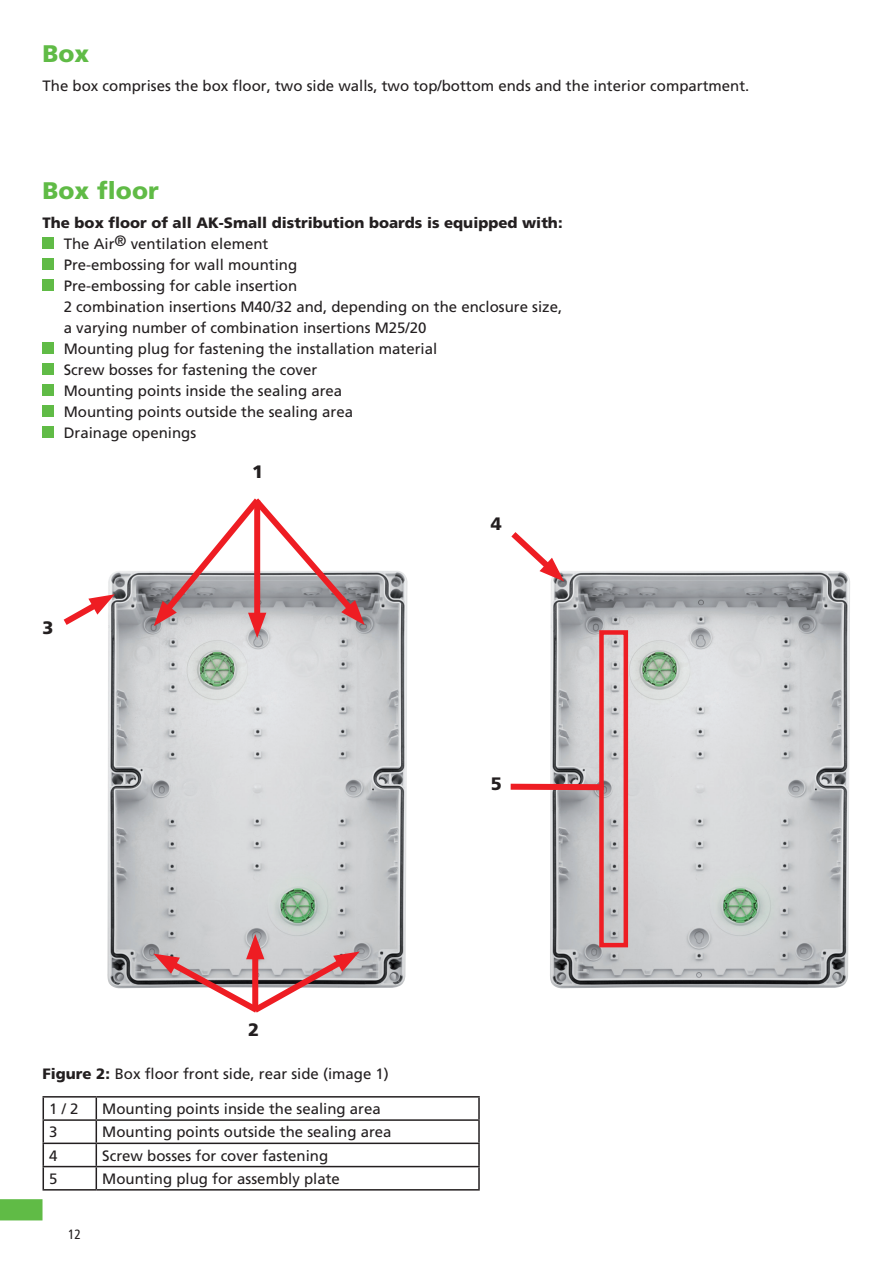
<style>
.page{position:relative;width:893px;height:1263px;background:#fff}
.page>*{position:absolute;margin:0;border:0;box-sizing:border-box;transform-origin:0 0}
.Headline_1st_order{font:900 24px "Frutiger";color:#60bb46}
.Headline_2{font:900 18px "Frutiger";color:#231f20}
.Fließtext{font:15px/21px "Frutiger";color:#231f20}
.Table_bodytext_left-aligned{font:15px "Frutiger";color:#231f20}
.Fließtext_bold{font:900 15px "Frutiger";color:#231f20}
.Fließtext_bold-2{font:15px "Frutiger";color:#231f20}
.t1{font:condensed 13.5px "Frutiger";color:#231f20}
.s1{font-weight:900}
</style>
<div class="page">
<svg style="left:0;top:1199px;width:43px;height:21px"></svg>
<hr style="left:43px;top:1096px;width:53px;height:1px;background:#231f20">
<hr style="left:96px;top:1096px;width:384px;height:1px;background:#231f20">
<hr style="left:478px;top:1097px;width:2px;height:22px;background:#231f20">
<hr style="left:43px;top:1119px;width:53px;height:2px;background:#231f20">
<hr style="left:96px;top:1119px;width:384px;height:2px;background:#231f20">
<hr style="left:478px;top:1121px;width:2px;height:21px;background:#231f20">
<hr style="left:43px;top:1142px;width:53px;height:2px;background:#231f20">
<hr style="left:96px;top:1142px;width:384px;height:2px;background:#231f20">
<hr style="left:478px;top:1144px;width:2px;height:22px;background:#231f20">
<hr style="left:43px;top:1166px;width:53px;height:1px;background:#231f20">
<svg style="left:43px;top:1097px;width:1px;height:92px"></svg>
<hr style="left:96px;top:1166px;width:384px;height:1px;background:#231f20">
<svg style="left:96px;top:1097px;width:1px;height:92px"></svg>
<hr style="left:478px;top:1167px;width:2px;height:22px;background:#231f20">
<hr style="left:43px;top:1189px;width:53px;height:1px;background:#231f20">
<hr style="left:96px;top:1189px;width:384px;height:1px;background:#231f20">
<div style="left:43px;top:237px;width:11px;height:12px;background:#60bb46"></div>
<div style="left:43px;top:258px;width:11px;height:12px;background:#60bb46"></div>
<div style="left:43px;top:279px;width:11px;height:12px;background:#60bb46"></div>
<div style="left:43px;top:342px;width:11px;height:12px;background:#60bb46"></div>
<div style="left:43px;top:363px;width:11px;height:12px;background:#60bb46"></div>
<div style="left:43px;top:384px;width:11px;height:12px;background:#60bb46"></div>
<div style="left:43px;top:405px;width:11px;height:12px;background:#60bb46"></div>
<div style="left:43px;top:426px;width:11px;height:12px;background:#60bb46"></div>
<img style="left:107px;top:571px;width:301px;height:417px">
<svg style="left:154px;top:498px;width:211px;height:140px"></svg>
<svg style="left:153px;top:934px;width:207px;height:79px"></svg>
<svg style="left:63px;top:593px;width:52px;height:37px"></svg>
<img style="left:550px;top:571px;width:300px;height:417px">
<div style="left:599px;top:630px;width:29px;height:317px;border:4px solid #ee1d23"></div>
<svg style="left:510px;top:781px;width:100px;height:12px"></svg>
<svg style="left:511px;top:532px;width:53px;height:49px"></svg>
<p class="Headline_1st_order" style="left:43px;top:39px;width:48px">Box</p>
<p class="Fließtext" style="left:43px;top:75px;width:708px">The box comprises the box floor, two side walls, two top/bottom ends and the interior compartment.</p>
<p class="Headline_1st_order" style="left:43px;top:176px;width:118px">Box floor</p>
<p class="Fließtext_bold" style="left:43px;top:214px;width:522px">The box floor of all AK-Small distribution boards is equipped with:</p>
<p class="Fließtext" style="left:64px;top:234px;width:206px">The Air® ventilation element</p>
<p class="Fließtext" style="left:64px;top:255px;width:235px">Pre-embossing for wall mounting</p>
<p class="Fließtext" style="left:64px;top:276px;width:500px">Pre-embossing for cable insertion<br>2 combination insertions M40/32 and, depending on the enclosure size,</p>
<p class="Fließtext" style="left:64px;top:318px;width:364px">a varying number of combination insertions M25/20</p>
<p class="Fließtext" style="left:64px;top:339px;width:375px">Mounting plug for fastening the installation material</p>
<p class="Fließtext" style="left:64px;top:360px;width:255px">Screw bosses for fastening the cover</p>
<p class="Fließtext" style="left:64px;top:381px;width:280px">Mounting points inside the sealing area</p>
<p class="Fließtext" style="left:64px;top:402px;width:291px">Mounting points outside the sealing area</p>
<p class="Fließtext" style="left:64px;top:423px;width:134px">Drainage openings</p>
<p class="Headline_2" style="left:43px;top:617px;width:13px">3</p>
<p class="Headline_2" style="left:252px;top:461px;width:13px">1</p>
<p class="Headline_2" style="left:248px;top:1019px;width:13px">2</p>
<p class="Fließtext_bold-2" style="left:43px;top:1065px;width:348px"><span class="s1">Figure 2:</span> Box floor front side, rear side (image 1)</p>
<p class="Table_bodytext_left-aligned" style="left:49px;top:1100px;width:31px">1 / 2</p>
<p class="Table_bodytext_left-aligned" style="left:102px;top:1100px;width:280px">Mounting points inside the sealing area</p>
<p class="Table_bodytext_left-aligned" style="left:49px;top:1123px;width:10px">3</p>
<p class="Table_bodytext_left-aligned" style="left:102px;top:1123px;width:291px">Mounting points outside the sealing area</p>
<p class="Table_bodytext_left-aligned" style="left:49px;top:1146px;width:10px">4</p>
<p class="Table_bodytext_left-aligned" style="left:102px;top:1146px;width:227px">Screw bosses for cover fastening</p>
<p class="Table_bodytext_left-aligned" style="left:49px;top:1170px;width:10px">5</p>
<p class="Table_bodytext_left-aligned" style="left:102px;top:1170px;width:239px">Mounting plug for assembly plate</p>
<p class="t1" style="left:68px;top:1226px;width:14px">12</p>
<p class="Headline_2" style="left:491px;top:513px;width:13px">4</p>
<p class="Headline_2" style="left:491px;top:773px;width:13px">5</p>
</div>
